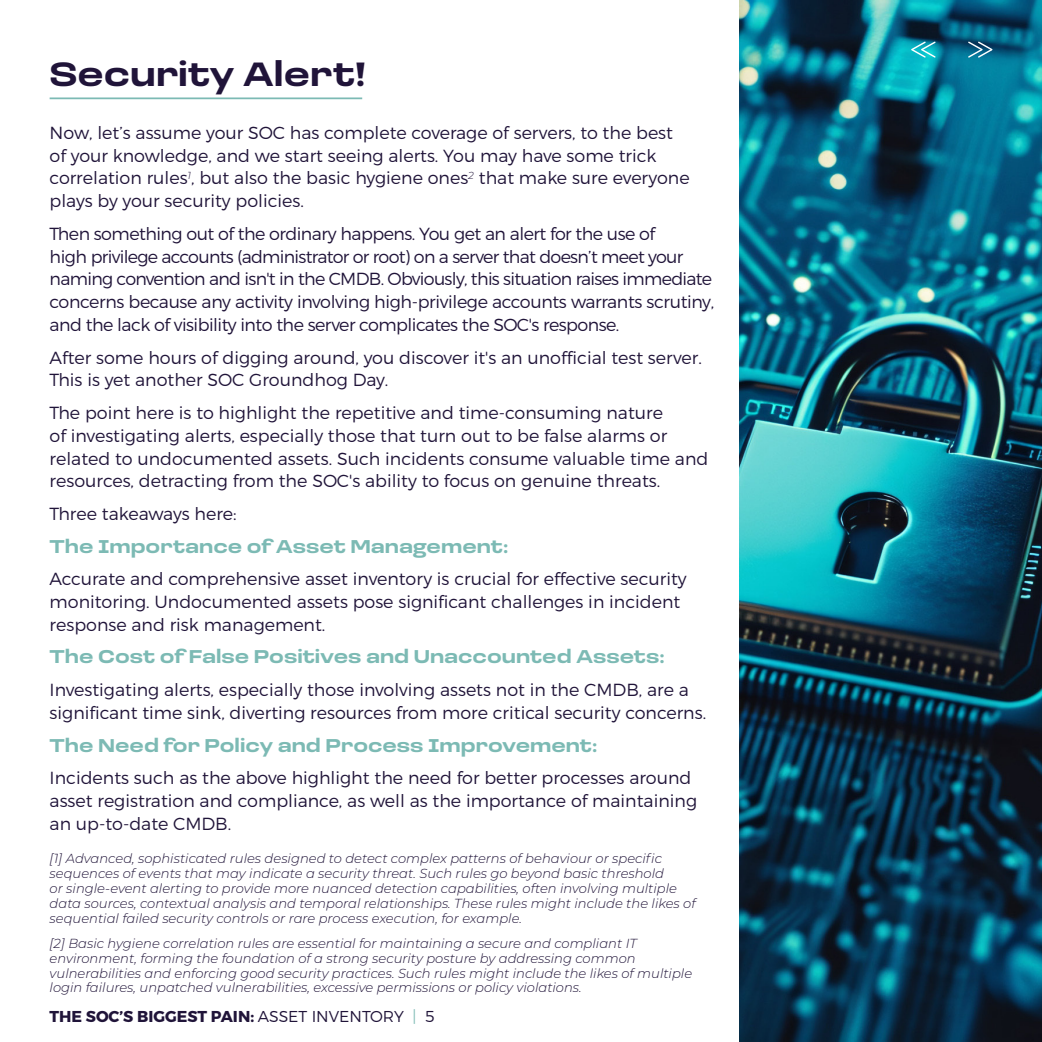
<style>
.page{position:relative;width:1042px;height:1042px;background:#fff}
.page>*{position:absolute;margin:0;border:0;box-sizing:border-box;transform-origin:0 0}
.t1{font:700 35px "Loos Extra Wide";color:#201439}
.t2{font:700 19.25px "Loos Extra Wide";color:#7cbab4}
.t3{font:300 17.5px/22.8px "Montserrat";color:#201439}
.t4{font:300 17.5px/22.8px "Montserrat";letter-spacing:-.03em;color:#201439}
.t5{font:700 15.75px "Montserrat";color:#201439}
.t6{font:italic 300 13.12px/14.9px "Montserrat";color:#201439}
.s1{font-weight:300}
.s2{font-weight:300;color:#7cbab4}
</style>
<div class="page">
<img style="left:739px;top:0;width:303px;height:1041px">
<svg style="left:967px;top:40px;width:26px;height:19px"></svg>
<svg style="left:910px;top:40px;width:27px;height:19px"></svg>
<hr style="left:50px;top:97px;width:312px;height:2px;background:#7cbab4">
<p class="t1" style="left:50px;top:49px;width:318px">Security Alert!</p>
<p class="t3" style="left:50px;top:121px;width:641px">Now, let’s assume your SOC has complete coverage of servers, to the best of your knowledge, and we start seeing alerts. You may have some trick correlation rules<sup>1</sup>, but also the basic hygiene ones<sup>2</sup> that make sure everyone plays by your security policies.</p>
<p class="t4" style="left:50px;top:222px;width:666px">Then something out of the ordinary happens. You get an alert for the use of<br>high privilege accounts (administrator or root) on a server that doesn’t meet your naming convention and isn't in the CMDB. Obviously, this situation raises immediate concerns because any activity involving high-privilege accounts warrants scrutiny, and the lack of visibility into the server complicates the SOC's response.</p>
<p class="t3" style="left:50px;top:346px;width:654px">After some hours of digging around, you discover it's an unofficial test server.<br>This is yet another SOC Groundhog Day.</p>
<p class="t3" style="left:50px;top:401px;width:660px">The point here is to highlight the repetitive and time-consuming nature<br>of investigating alerts, especially those that turn out to be false alarms or related to undocumented assets. Such incidents consume valuable time and resources, detracting from the SOC's ability to focus on genuine threats.</p>
<p class="t3" style="left:50px;top:502px;width:188px">Three takeaways here:</p>
<p class="t2" style="left:50px;top:532px;width:460px">The Importance of Asset Management:</p>
<p class="t3" style="left:50px;top:567px;width:638px">Accurate and comprehensive asset inventory is crucial for effective security monitoring. Undocumented assets pose significant challenges in incident response and risk management.</p>
<p class="t2" style="left:50px;top:643px;width:616px">The Cost of False Positives and Unaccounted Assets:</p>
<p class="t3" style="left:50px;top:678px;width:658px">Investigating alerts, especially those involving assets not in the CMDB, are a significant time sink, diverting resources from more critical security concerns.</p>
<p class="t2" style="left:50px;top:731px;width:549px">The Need for Policy and Process Improvement:</p>
<p class="t3" style="left:50px;top:766px;width:649px">Incidents such as the above highlight the need for better processes around asset registration and compliance, as well as the importance of maintaining an up-to-date CMDB.</p>
<p class="t6" style="left:50px;top:851px;width:647px">[1] Advanced, sophisticated rules designed to detect complex patterns of behaviour or specific sequences of events that may indicate a security threat. Such rules go beyond basic threshold<br>or single-event alerting to provide more nuanced detection capabilities, often involving multiple data sources, contextual analysis and temporal relationships. These rules might include the likes of sequential failed security controls or rare process execution, for example.</p>
<p class="t6" style="left:50px;top:935px;width:644px">[2] Basic hygiene correlation rules are essential for maintaining a secure and compliant IT environment, forming the foundation of a strong security posture by addressing common vulnerabilities and enforcing good security practices. Such rules might include the likes of multiple login failures, unpatched vulnerabilities, excessive permissions or policy violations.</p>
<p class="t5" style="left:50px;top:1007px;width:387px">THE SOC’S BIGGEST PAIN: <span class="s1">ASSET INVENTORY</span> <span class="s2">|</span> <span class="s1">5</span></p>
</div>
